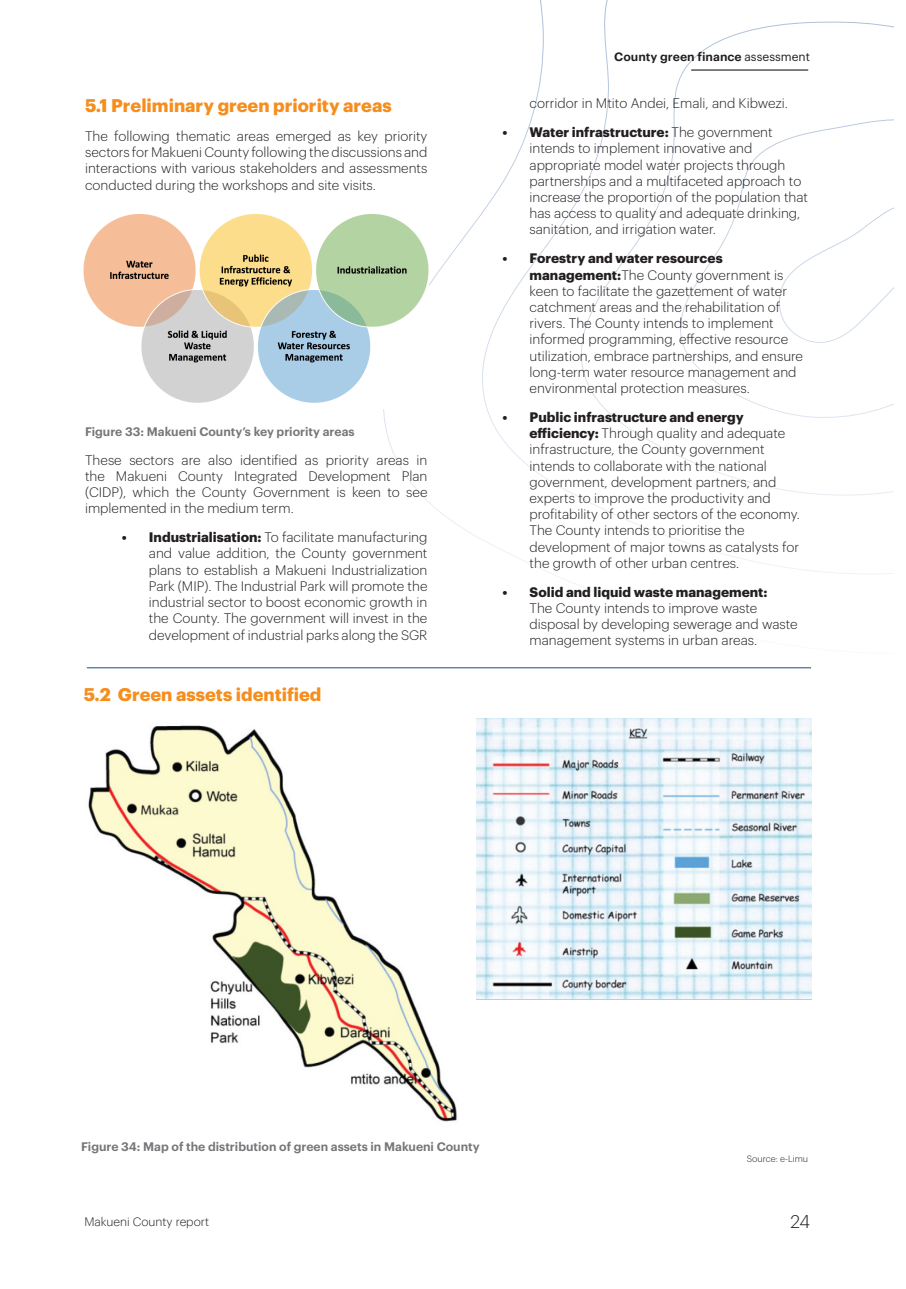
<style>
.page{position:relative;width:906px;height:1289px;background:#fff}
.page>*{position:absolute;margin:0;border:0;box-sizing:border-box;transform-origin:0 0}
.t1{font:700 18px "Graphik";color:#f68e1e}
.t2{font:300 18px "Graphik Web";color:#231f20}
.t3{font:300 13.5px/16.2px "Graphik";color:#231f20}
.t4{font:600 12.15px "Graphik";color:#757679}
.t5{font:600 12px "Graphik Web";color:#231f20}
.t6{font:300 12px "Graphik Web";color:#231f20}
.t7{font:300 9px "Graphik";color:#231f20}
.s1{font-weight:700}
.s2{font-family:"Graphik";font-weight:400}
</style>
<div class="page">
<svg style="left:383px;top:0;width:510px;height:619px"></svg>
<hr style="left:691px;top:70px;width:117px;height:1px;background:#000">
<img style="left:88px;top:725px;width:369px;height:397px">
<img style="left:477px;top:718px;width:334px;height:281px">
<img style="left:83px;top:209px;width:346px;height:199px">
<hr style="left:87px;top:667px;width:724px;height:1px;background:#154e93">
<p class="t1" style="left:85px;top:91px;width:308px">5.1 Preliminary green priority areas</p>
<p class="t3" style="left:85px;top:127px;width:344px;text-align:justify">The following thematic areas emerged as key priority sectors for Makueni County following the discussions and interactions with various stakeholders and assessments conducted during the workshops and site visits.</p>
<p class="t4" style="left:85px;top:422px;width:271px">Figure 33: Makueni County’s key priority areas</p>
<p class="t3" style="left:85px;top:450px;width:344px;text-align:justify">These sectors are also identified as priority areas in the Makueni County Integrated Development Plan (CIDP), which the County Government is keen to see implemented in the medium term.</p>
<p class="t3" style="left:149px;top:528px;width:280px;text-align:justify;text-indent:-27px"><span class="s1">• Industrialisation:</span> To facilitate manufacturing and value addition, the County government plans to establish a Makueni Industrialization Park (MIP). The Industrial Park will promote the industrial sector to boost economic growth in the County. The government will invest in the development of industrial parks along the SGR</p>
<p class="t1" style="left:84px;top:680px;width:239px">5.2 Green assets identified</p>
<p class="t5" style="left:614px;top:49px;width:197px">County green finance <span class="s2">assessment</span></p>
<p class="t3" style="left:529px;top:94px;width:260px">corridor in Mtito Andei, Emali, and Kibwezi.</p>
<p class="t3" style="left:529px;top:123px;width:280px;text-indent:-27px"><span class="s1">• Water infrastructure:</span> The government intends to implement innovative and appropriate model water projects through partnerships and a multifaceted approach to increase the proportion of the population that has access to quality and adequate drinking, sanitation, and irrigation water.</p>
<p class="t3" style="left:529px;top:249px;width:275px;text-indent:-27px"><span class="s1">• Forestry and water resources management:</span>The County government is keen to facilitate the gazettement of water catchment areas and the rehabilitation of rivers. The County intends to implement informed programming, effective resource utilization, embrace partnerships, and ensure long-term water resource management and environmental protection measures.</p>
<p class="t3" style="left:529px;top:408px;width:272px;text-indent:-27px"><span class="s1">• Public infrastructure and energy efficiency:</span> Through quality and adequate infrastructure, the County government intends to collaborate with the national government, development partners, and experts to improve the productivity and profitability of other sectors of the economy.<br>The County intends to prioritise the development of major towns as catalysts for the growth of other urban centres.</p>
<p class="t3" style="left:529px;top:583px;width:270px;text-indent:-27px"><span class="s1">• Solid and liquid waste management:<br></span>The County intends to improve waste disposal by developing sewerage and waste management systems in urban areas.</p>
<p class="t4" style="left:81px;top:1137px;width:400px">Figure 34: Map of the distribution of green assets in Makueni County</p>
<p class="t7" style="left:747px;top:1152px;width:63px">Source: e-Limu</p>
<p class="t6" style="left:84px;top:1216px;width:126px">Makueni County report</p>
<h1 class="t2" style="left:790px;top:1213px;width:21px">24</h1>
</div>
